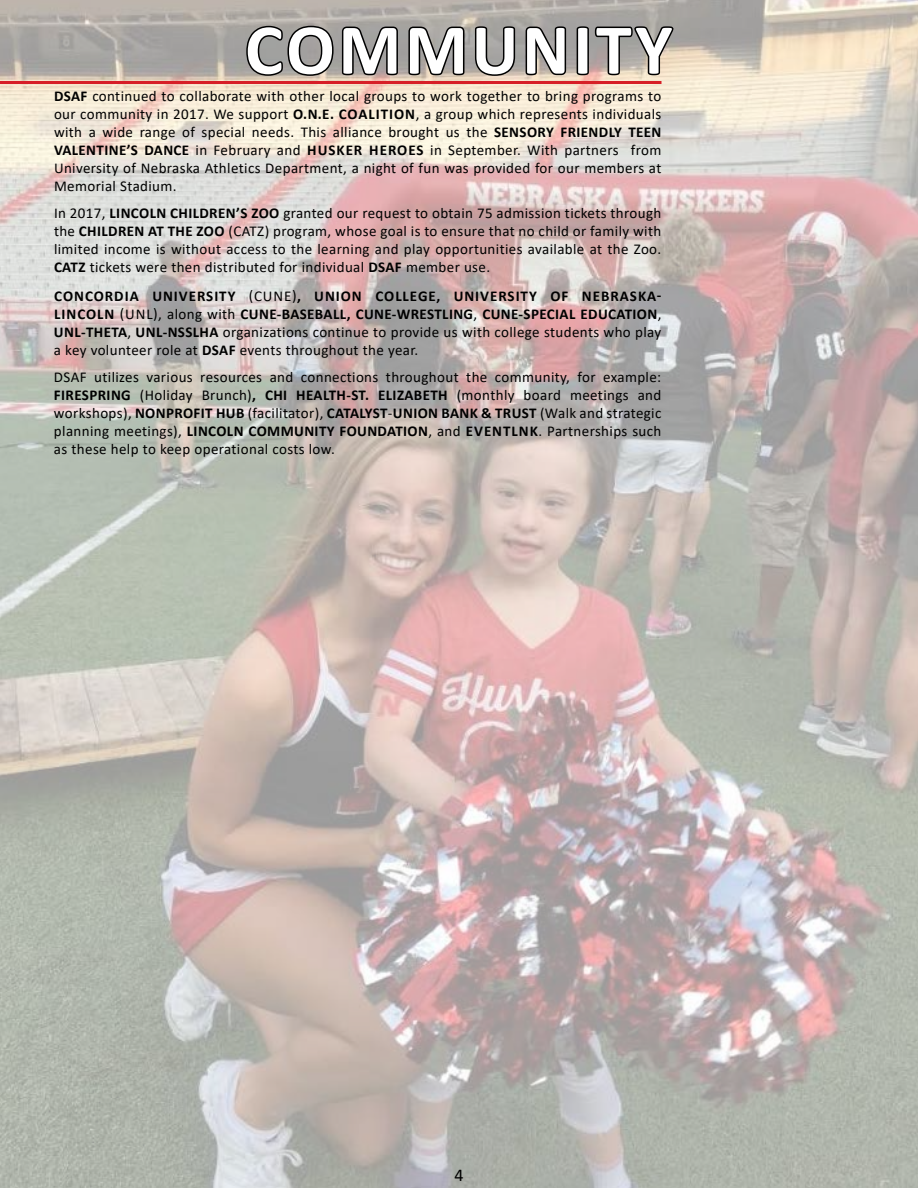
<style>
.page{position:relative;width:918px;height:1188px;background:#fff}
.page>*{position:absolute;margin:0;border:0;box-sizing:border-box;transform-origin:0 0}
.t1{font:700 72px "Calibri";letter-spacing:.05em;color:#fff}
.t2{font:18px "Calibri";color:#000}
.t3{font:15px/18px "Calibri";letter-spacing:.025em;color:#000;text-align:justify}
.t4{font:700 15px/18px "Calibri";letter-spacing:.025em;color:#000;text-align:justify}
.s1{font-weight:700}
.s2{font-weight:400}
</style>
<div class="page">
<img style="left:0;top:0;width:918px;height:1188px">
<svg style="left:244px;top:17px;width:273px;height:61px;background:#827f7c"></svg>
<svg style="left:523px;top:22px;width:45px;height:55px;background:#777470"></svg>
<svg style="left:574px;top:24px;width:102px;height:53px;background:#8e8781"></svg>
<hr style="left:0;top:81px;width:662px;height:3px;background:#d71f27">
<h1 class="t1" style="left:245px;top:-1px;width:429px">COMMUNITY</h1>
<p class="t3" style="left:54px;top:87px;width:609px"><span class="s1">DSAF</span> continued to collaborate with other local groups to work together to bring programs to our community in 2017. We support <span class="s1">O.N.E. COALITION</span>, a group which represents individuals with a wide range of special needs. This alliance brought us the <span class="s1">SENSORY FRIENDLY TEEN VALENTINE’S DANCE</span> in February and <span class="s1">HUSKER HEROES</span> in September. With partners from University of Nebraska Athletics Department, a night of fun was provided for our members at Memorial Stadium.</p>
<p class="t3" style="left:54px;top:204px;width:609px">In 2017, <span class="s1">LINCOLN CHILDREN’S ZOO</span> granted our request to obtain 75 admission tickets through the <span class="s1">CHILDREN AT THE ZOO</span> (CATZ) program, whose goal is to ensure that no child or family with limited income is without access to the learning and play opportunities available at the Zoo.<br><span class="s1">CATZ</span> tickets were then distributed for individual <span class="s1">DSAF</span> member use.</p>
<p class="t4" style="left:54px;top:287px;width:609px">CONCORDIA UNIVERSITY <span class="s2">(CUNE)</span>, UNION COLLEGE, UNIVERSITY OF NEBRASKA-LINCOLN <span class="s2">(UNL), along with</span> CUNE-BASEBALL, CUNE-WRESTLING<span class="s2">,</span> CUNE-SPECIAL EDUCATION<span class="s2">, </span>UNL-THETA<span class="s2">,</span> UNL-NSSLHA <span class="s2">organizations continue to provide us with college students who play a key volunteer role at</span> DSAF <span class="s2">events throughout the year.</span></p>
<p class="t3" style="left:54px;top:368px;width:609px">DSAF utilizes various resources and connections throughout the community, for example:<br><span class="s1">FIRESPRING</span> (Holiday Brunch)<span class="s1">, CHI HEALTH-ST. ELIZABETH</span> (monthly board meetings and workshops), <span class="s1">NONPROFIT HUB</span> (facilitator), <span class="s1">CATALYST</span>-<span class="s1">UNION BANK &amp; TRUST</span> (Walk and strategic planning meetings), <span class="s1">LINCOLN COMMUNITY FOUNDATION</span>, and <span class="s1">EVENTLNK</span>. Partnerships such as these help to keep operational costs low.</p>
<p class="t2" style="left:454px;top:1163px;width:11px">4</p>
</div>
